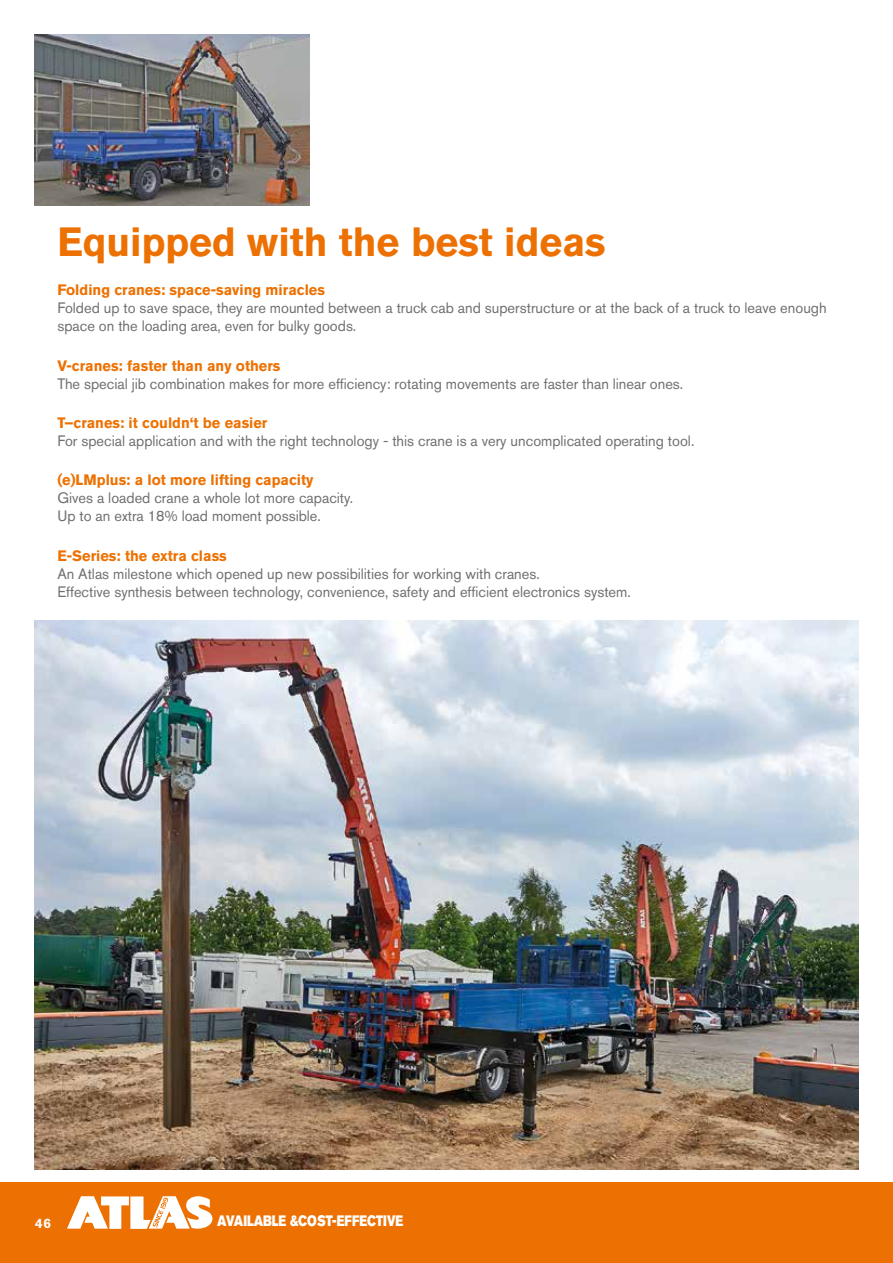
<style>
.page{position:relative;width:893px;height:1263px;background:#fff}
.page>*{position:absolute;margin:0;border:0;box-sizing:border-box;transform-origin:0 0}
.t1{font:700 40.5px "Akzidenz Grotesk Pro";color:#ed7102}
.t2{font:15px/18px "Akzidenz Grotesk Pro";color:#6f6f6e}
.t3{font:700 15px "Akzidenz Grotesk Pro";color:#ed7102}
.t4{font:15px "Akzidenz Grotesk BQ Super";color:#fff;scale:.8 1}
.t5{font:700 13.5px "Akzidenz Grotesk Pro";color:#fff}
</style>
<div class="page">
<img style="left:34px;top:35px;width:276px;height:171px">
<img style="left:34px;top:621px;width:825px;height:548px">
<div style="left:0;top:1182px;width:893px;height:81px;background:#ed7102"></div>
<svg style="left:67px;top:1196px;width:145px;height:33px"></svg>
<h1 class="t1" style="left:57px;top:216px;width:550px">Equipped with the best ideas</h1>
<p class="t3" style="left:57px;top:280px;width:269px">Folding cranes: space-saving miracles</p>
<p class="t2" style="left:57px;top:299px;width:771px">Folded up to save space, they are mounted between a truck cab and superstructure or at the back of a truck to leave enough space on the loading area, even for bulky goods.</p>
<p class="t3" style="left:57px;top:356px;width:225px">V-cranes: faster than any others</p>
<p class="t2" style="left:57px;top:374px;width:627px">The special jib combination makes for more efficiency: rotating movements are faster than linear ones.</p>
<p class="t3" style="left:57px;top:413px;width:212px">T–cranes: it couldn‘t be easier</p>
<p class="t2" style="left:57px;top:432px;width:638px">For special application and with the right technology - this crane is a very uncomplicated operating tool.</p>
<p class="t3" style="left:57px;top:470px;width:258px">(e)LMplus: a lot more lifting capacity</p>
<p class="t2" style="left:57px;top:489px;width:297px">Gives a loaded crane a whole lot more capacity.<br>Up to an extra 18% load moment possible.</p>
<p class="t3" style="left:57px;top:545px;width:171px">E-Series: the extra class</p>
<p class="t2" style="left:57px;top:564px;width:575px">An Atlas milestone which opened up new possibilities for working with cranes.<br>Effective synthesis between technology, convenience, safety and efficient electronics system.</p>
<p class="t5" style="left:35px;top:1214px;width:17px">46</p>
<p class="t4" style="left:217px;top:1212px;width:234px">AVAILABLE &amp;COST-EFFECTIVE</p>
</div>
